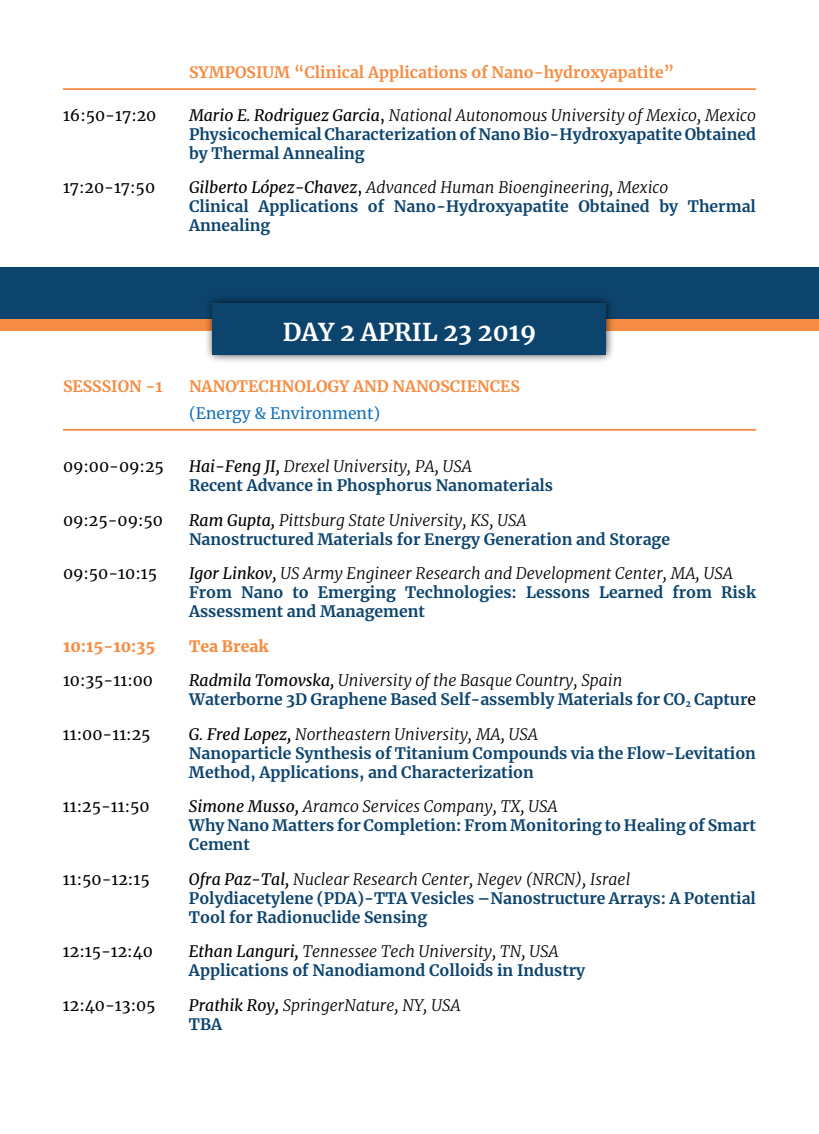
<style>
.page{position:relative;width:819px;height:1134px;background:#fff}
.page>*{position:absolute;margin:0;border:0;box-sizing:border-box;transform-origin:0 0}
.t1{font:700 24.5px "Merriweather";color:#fff}
.t2{font:700 15.75px/18.9px "Merriweather";color:#0d446e}
.t3{font:15.75px "Merriweather";color:#000}
.t4{font:700 15.75px "Merriweather";color:#f68c43}
.t5{font:italic 300 15.75px/18.9px "Merriweather";color:#000}
.t6{font:15.75px "Merriweather";color:#1471b9}
.t7{font:900 15.75px "Merriweather";color:#f68c43}
.s1{font-weight:400;font-style:italic;color:#000}
.s2{font-weight:400;color:#000}
.s3{font-weight:300;font-style:italic;color:#000}
.s4{font-style:italic;color:#000}
.s5{font-weight:400}
.s6{font-weight:700}
.s7{font-weight:700;font-style:normal;color:#0d446e}
</style>
<div class="page">
<hr style="left:63px;top:88px;width:693px;height:2px;background:#f68c43">
<hr style="left:63px;top:429px;width:693px;height:2px;background:#f68c43">
<div style="left:0;top:319px;width:819px;height:12px;background:#f68c43"></div>
<div style="left:0;top:268px;width:819px;height:51px;background:#0d446e"></div>
<div style="left:204px;top:294px;width:411px;height:69px;background:#000;opacity:.75"></div>
<div style="left:213px;top:303px;width:393px;height:51px;background:#0d446e"></div>
<p class="t4" style="left:189px;top:62px;width:487px">SYMPOSIUM “Clinical Applications of Nano-hydroxyapatite”</p>
<p class="t3" style="left:63px;top:104px;width:95px">16:50-17:20</p>
<p class="t2" style="left:189px;top:105px;width:569px;text-align:justify"><span class="s1">Mario E. Rodriguez Garcia</span><span class="s2">,</span> <span class="s3">National Autonomous University of Mexico, Mexico </span>Physicochemical Characterization of Nano Bio-Hydroxyapatite Obtained by Thermal Annealing</p>
<p class="t3" style="left:63px;top:177px;width:94px">17:20-17:50</p>
<p class="t2" style="left:189px;top:178px;width:568px"><span class="s1">Gilberto López-Chavez</span><span class="s2">,</span> <span class="s3">Advanced Human Bioengineering, Mexico<br></span>Clinical Applications of Nano-Hydroxyapatite Obtained by Thermal<br>Annealing</p>
<h1 class="t1" style="left:283px;top:315px;width:255px">DAY 2 APRIL 23 2019</h1>
<p class="t4" style="left:63px;top:375px;width:101px">SESSSION -1</p>
<p class="t4" style="left:189px;top:375px;width:332px">NANOTECHNOLOGY AND NANOSCIENCES</p>
<p class="t6" style="left:189px;top:402px;width:193px">(Energy &amp; Environment)</p>
<p class="t3" style="left:63px;top:456px;width:102px">09:00-09:25</p>
<p class="t2" style="left:189px;top:457px;width:366px"><span class="s1">Hai-Feng JI,</span> <span class="s3">Drexel University, PA, USA<br></span>Recent Advance in Phosphorus Nanomaterials</p>
<p class="t3" style="left:63px;top:509px;width:102px">09:25-09:50</p>
<p class="t2" style="left:189px;top:510px;width:483px"><span class="s1">Ram Gupta,</span> <span class="s3">Pittsburg State University, KS, USA<br></span>Nanostructured Materials for Energy Generation and Storage</p>
<p class="t3" style="left:63px;top:563px;width:96px">09:50-10:15</p>
<p class="t2" style="left:189px;top:564px;width:569px"><span class="s1">Igor Linkov,</span> <span class="s3">US Army Engineer Research and Development Center, MA, USA<br></span>From Nano to Emerging Technologies: Lessons Learned from Risk<br>Assessment and Management</p>
<p class="t7" style="left:63px;top:635px;width:94px">10:15-10:35</p>
<p class="t7" style="left:189px;top:635px;width:81px">Tea Break</p>
<p class="t3" style="left:63px;top:670px;width:92px">10:35-11:00</p>
<p class="t2" style="left:189px;top:671px;width:568px"><span class="s1">Radmila Tomovska,</span> <span class="s3">University of the Basque Country, Spain<br></span>Waterborne 3D Graphene Based Self-assembly Materials for CO<sub>2</sub> Captur<span class="s2">e</span></p>
<p class="t3" style="left:63px;top:723px;width:89px">11:00-11:25</p>
<p class="t2" style="left:189px;top:724px;width:569px"><span class="s1">G. Fred Lopez</span><span class="s4">,</span> <span class="s3">Northeastern University, MA, USA<br></span>Nanoparticle Synthesis of Titanium Compounds via the Flow-Levitation<br>Method, Applications, and Characterization</p>
<p class="t3" style="left:63px;top:796px;width:88px">11:25-11:50</p>
<p class="t2" style="left:189px;top:797px;width:569px"><span class="s1">Simone Musso,</span> <span class="s3">Aramco Services Company, TX, USA<br></span>Why Nano Matters for Completion: From Monitoring to Healing of Smart<br>Cement</p>
<p class="t3" style="left:63px;top:868px;width:88px">11:50-12:15</p>
<p class="t2" style="left:189px;top:869px;width:568px"><span class="s1">Ofra Paz-Tal,</span> <span class="s3">Nuclear Research Center, Negev (NRCN), Israel<br></span>Polydiacetylene (PDA)-TTA Vesicles –Nanostructure Arrays: A Potential<br>Tool for Radionuclide Sensing</p>
<p class="t3" style="left:63px;top:941px;width:91px">12:15-12:40</p>
<p class="t2" style="left:189px;top:942px;width:398px"><span class="s1">Ethan Languri</span><span class="s4">,</span> <span class="s3">Tennessee Tech University, TN, USA<br></span>Applications of Nanodiamond Colloids in Industry</p>
<p class="t3" style="left:63px;top:994px;width:94px">12:40-13:05</p>
<p class="t5" style="left:189px;top:995px;width:273px"><span class="s5">Prathik Roy</span><span class="s6">,</span> SpringerNature, NY, USA<br><span class="s7">TBA</span></p>
</div>
